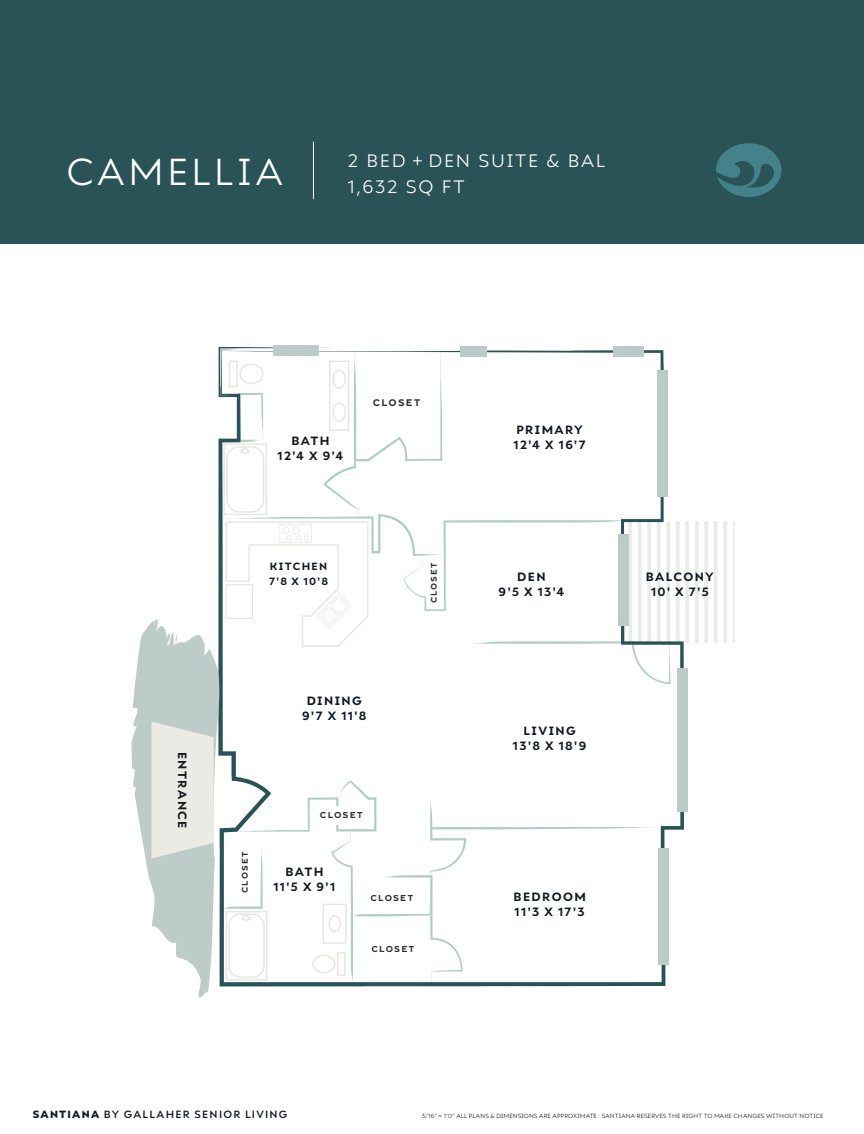
<style>
.page{position:relative;width:864px;height:1134px;background:#fff}
.page>*{position:absolute;margin:0;border:0;box-sizing:border-box;transform-origin:0 0}
.t1{font:37.5px "Ariana Pro";letter-spacing:.09em;color:#fff}
.t2{font:18px/25.5px "Ariana Pro";letter-spacing:.095em;color:#fff}
.t3{font:700 12px/15px "Ariana Pro";letter-spacing:.115em;color:#111921;text-align:center}
.t4{font:500 10.5px "Ariana Pro";letter-spacing:.12em;color:#111921}
.t5{font:700 10.5px/15px "Ariana Pro";letter-spacing:.125em;color:#111921}
.t6{font:700 10.5px "Gravesend Sans";letter-spacing:.12em;color:#2d2e2d}
.t7{font:700 9.45px "Gravesend Sans";letter-spacing:.125em;color:#2d2e2d}
.t8{font:700 9px "Gravesend Sans";letter-spacing:.125em;color:#2d2e2d}
.t9{font:6px "Ariana Pro";letter-spacing:.02em;color:#111921}
.s1{font-weight:900}
</style>
<div class="page">
<div style="left:622px;top:521px;width:112px;height:122px;background:linear-gradient(to bottom,#f6f7f6,#f6f7f6)"></div>
<div style="left:613px;top:346px;width:31px;height:11px;background:#bbcbc7"></div>
<div style="left:677px;top:669px;width:11px;height:143px;background:#bbcbc7"></div>
<div style="left:273px;top:345px;width:46px;height:11px;background:#bbcbc7"></div>
<div style="left:460px;top:346px;width:26px;height:11px;background:#bbcbc7"></div>
<svg style="left:131px;top:348px;width:554px;height:650px"></svg>
<div style="left:0;top:0;width:864px;height:243px;background:#295356"></div>
<hr style="left:313px;top:142px;width:1px;height:57px;background:#fff">
<svg style="left:716px;top:143px;width:65px;height:54px"></svg>
<h1 class="t1" style="left:66px;top:146px;width:218px">CAMELLIA</h1>
<h2 class="t2" style="left:348px;top:147px;width:259px">2 BED + DEN SUITE &amp; BAL<br>1,632 SQ FT</h2>
<p class="t3" style="left:191px;top:752px;width:78px;rotate:90deg">ENTRANCE</p>
<p class="t3" style="left:278px;top:433px;width:67px">BATH<br>12'4 X 9'4</p>
<p class="t6" style="left:373px;top:396px;width:49px">CLOSET</p>
<p class="t5" style="left:269px;top:558px;width:61px">KITCHEN<br>7'8 X 10'8</p>
<p class="t8" style="left:428px;top:603px;width:42px;rotate:-90deg">CLOSET</p>
<p class="t3" style="left:302px;top:693px;width:66px">DINING<br>9'7 X 11'8</p>
<p class="t8" style="left:239px;top:893px;width:42px;rotate:-90deg">CLOSET</p>
<p class="t7" style="left:320px;top:809px;width:44px">CLOSET</p>
<p class="t3" style="left:273px;top:864px;width:64px">BATH<br>11'5 X 9'1</p>
<p class="t7" style="left:371px;top:891px;width:44px">CLOSET</p>
<p class="t7" style="left:372px;top:943px;width:44px">CLOSET</p>
<p class="t3" style="left:514px;top:421px;width:74px;text-align:left">PRIMARY<br>12'4 X 16'7</p>
<p class="t3" style="left:499px;top:568px;width:67px">DEN<br>9'5 X 13'4</p>
<p class="t3" style="left:513px;top:722px;width:75px">LIVING<br>13'8 X 18'9</p>
<p class="t3" style="left:514px;top:889px;width:74px;text-align:left">BEDROOM<br>11'3 X 17'3</p>
<p class="t3" style="left:646px;top:568px;width:70px">BALCONY<br>10' X 7'5</p>
<p class="t4" style="left:33px;top:1107px;width:256px"><span class="s1">SANTIANA</span> BY GALLAHER SENIOR LIVING</p>
<p class="t9" style="left:422px;top:1112px;width:403px">3/16” = 1’0” ALL PLANS &amp; DIMENSIONS ARE APPROXIMATE . SANTIANA RESERVES THE RIGHT TO MAKE CHANGES WITHOUT NOTICE</p>
</div>
